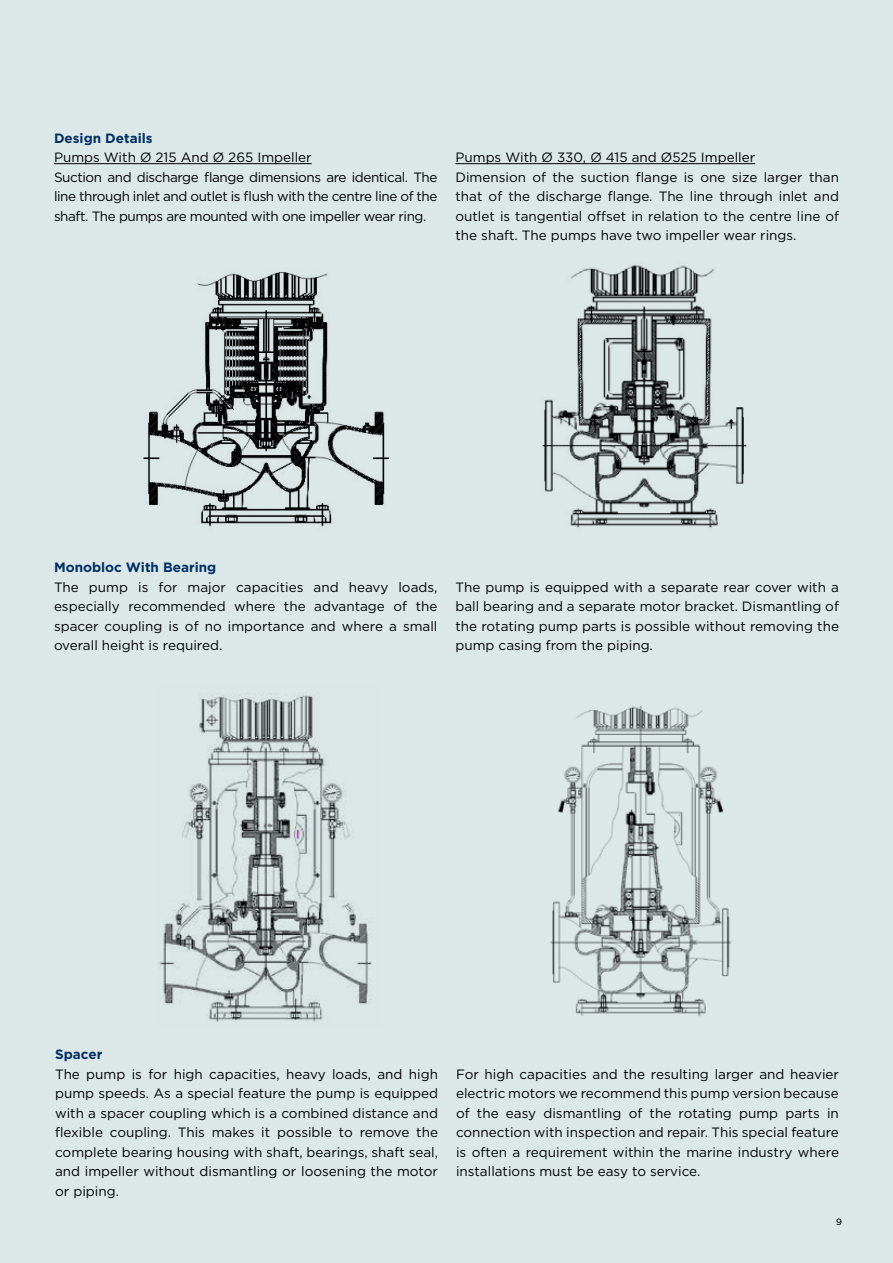
<style>
.page{position:relative;width:893px;height:1263px;background:#dce7e8}
.page>*{position:absolute;margin:0;border:0;box-sizing:border-box;transform-origin:0 0}
.t1{font:13.5px/19.5px "Gotham";color:#000;text-align:justify}
.t2{font:13.5px/19.5px "Gotham";letter-spacing:-.03em;color:#000}
.t3{font:700 13.5px "Gotham";color:#003063}
.t4{font:9px "Gotham";color:#000}
</style>
<div class="page">
<img style="left:143px;top:272px;width:246px;height:255px">
<img style="left:159px;top:693px;width:213px;height:329px">
<img style="left:550px;top:705px;width:182px;height:311px">
<img style="left:542px;top:265px;width:205px;height:263px">
<hr style="left:54px;top:163px;width:258px;height:1px;background:#000">
<hr style="left:455px;top:163px;width:300px;height:1px;background:#000">
<p class="t3" style="left:54px;top:129px;width:100px">Design Details</p>
<p class="t2" style="left:54px;top:147px;width:385px">Pumps With Ø 215 And Ø 265 Impeller<br>Suction and discharge flange dimensions are identical. The line through inlet and outlet is flush with the centre line of the shaft. The pumps are mounted with one impeller wear ring.</p>
<p class="t1" style="left:455px;top:147px;width:385px;text-align:left">Pumps With Ø 330, Ø 415 and Ø525 Impeller<br>Dimension of the suction flange is one size larger than that of the discharge flange. The line through inlet and outlet is tangential offset in relation to the centre line of the shaft. The pumps have two impeller wear rings.</p>
<p class="t3" style="left:54px;top:559px;width:164px">Monobloc With Bearing</p>
<p class="t1" style="left:54px;top:577px;width:385px">The pump is for major capacities and heavy loads, especially recommended where the advantage of the spacer coupling is of no importance and where a small overall height is required.</p>
<p class="t1" style="left:455px;top:577px;width:385px">The pump is equipped with a separate rear cover with a ball bearing and a separate motor bracket. Dismantling of the rotating pump parts is possible without removing the pump casing from the piping.</p>
<p class="t3" style="left:55px;top:1045px;width:49px">Spacer</p>
<p class="t1" style="left:55px;top:1064px;width:384px">The pump is for high capacities, heavy loads, and high pump speeds. As a special feature the pump is equipped with a spacer coupling which is a combined distance and flexible coupling. This makes it possible to remove the complete bearing housing with shaft, bearings, shaft seal, and impeller without dismantling or loosening the motor or piping.</p>
<p class="t1" style="left:456px;top:1064px;width:384px">For high capacities and the resulting larger and heavier electric motors we recommend this pump version because of the easy dismantling of the rotating pump parts in connection with inspection and repair. This special feature is often a requirement within the marine industry where installations must be easy to service.</p>
<p class="t4" style="left:836px;top:1216px;width:7px">9</p>
</div>
